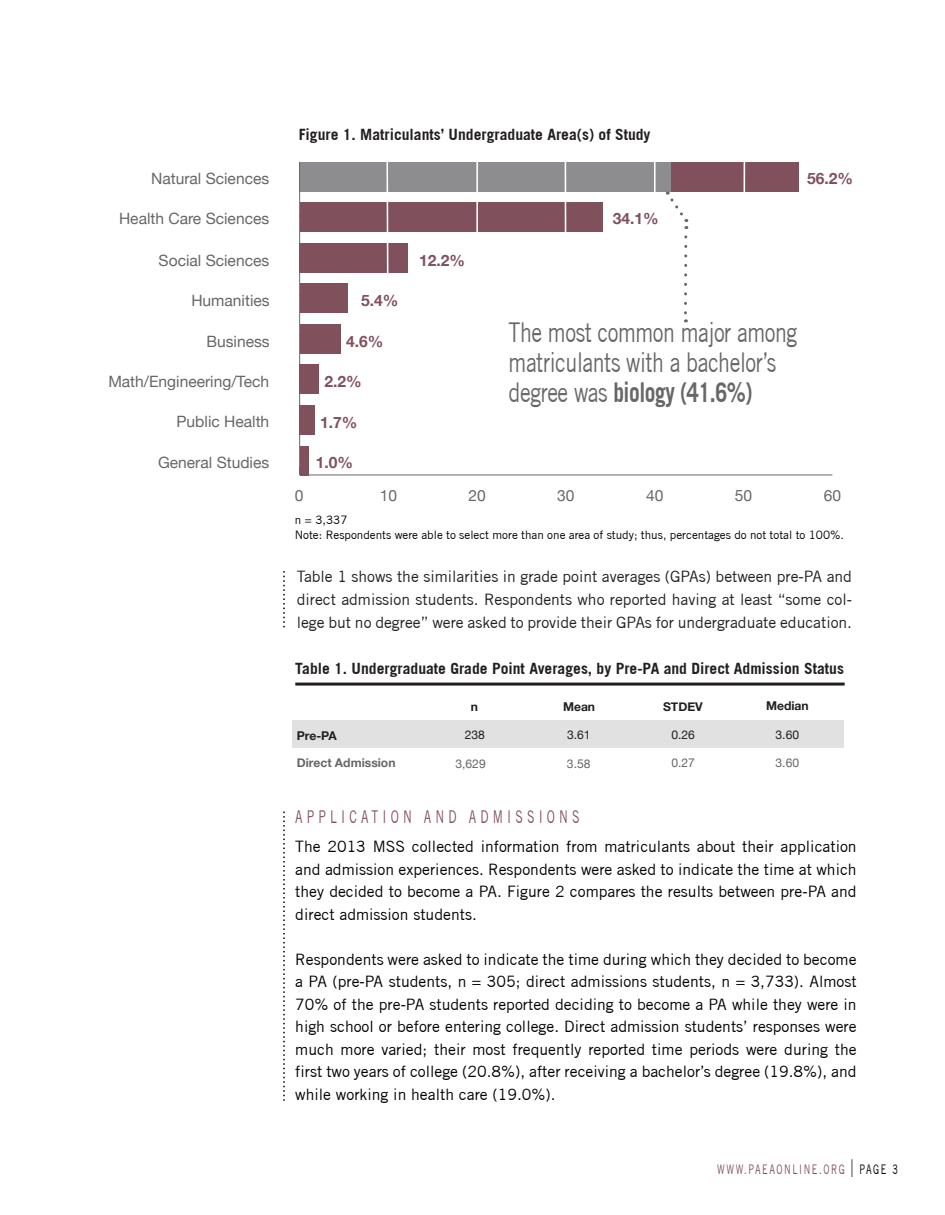
<style>
.page{position:relative;width:945px;height:1215px;background:#fff}
.page>*{position:absolute;margin:0;border:0;box-sizing:border-box;transform-origin:0 0}
.t1{font:27.3px/30px "Trade Gothic";letter-spacing:-.02em;color:#67676a;scale:.78 1}
.t2{font:17.7px "Trade Gothic";letter-spacing:.34em;color:#80505d;scale:.69 1}
.t3{font:15.75px/22.5px "Trade Gothic";color:#000;text-align:justify}
.t4{font:15.75px/22.5px "Trade Gothic";color:#231f20;text-align:justify}
.t5{font:15.6px "Helvetica Neue";color:#67676a}
.t6{font:700 15.6px "Trade Gothic";color:#231f20}
.t7{font:700 15.6px "Helvetica Neue";color:#80505d}
.t8{font:13.2px "Trade Gothic";letter-spacing:.17em;color:#80505d;scale:.69 1}
.t9{font:700 12.15px "Helvetica Neue";color:#231f20}
.t10{font:12.15px "Helvetica Neue";color:#67676a}
.t11{font:700 12.15px "Helvetica Neue";color:#67676a}
.t12{font:12.15px "Helvetica Neue";color:#231f20}
.t13{font:11.7px/15px "Trade Gothic";color:#000}
.s1{font-weight:700}
.s2{font-size:24.75px;color:#000}
.s3{color:#000}
</style>
<div class="page">
<div style="left:293px;top:720px;width:551px;height:28px;background:#e1e1e1"></div>
<hr style="left:300px;top:475px;width:532px;height:1px;background:#67676a">
<hr style="left:299px;top:162px;width:1px;height:313px;background:#67676a">
<div style="left:671px;top:162px;width:128px;height:29px;background:#80505d"></div>
<div style="left:300px;top:203px;width:302px;height:29px;background:#80505d"></div>
<div style="left:300px;top:243px;width:108px;height:29px;background:#80505d"></div>
<div style="left:300px;top:162px;width:371px;height:29px;background:#8d8d8f"></div>
<div style="left:300px;top:284px;width:48px;height:29px;background:#80505d"></div>
<div style="left:300px;top:324px;width:41px;height:30px;background:#80505d"></div>
<div style="left:300px;top:365px;width:19px;height:29px;background:#80505d"></div>
<div style="left:300px;top:405px;width:15px;height:30px;background:#80505d"></div>
<div style="left:300px;top:446px;width:9px;height:29px;background:#80505d"></div>
<svg style="left:386px;top:162px;width:360px;height:161px"></svg>
<svg style="left:684px;top:237px;width:3px;height:85px"></svg>
<svg style="left:667px;top:192px;width:21px;height:37px"></svg>
<hr style="left:295px;top:683px;width:550px;height:3px;background:#231f20">
<svg style="left:283px;top:571px;width:2px;height:56px"></svg>
<svg style="left:283px;top:812px;width:2px;height:289px"></svg>
<p class="t6" style="left:299px;top:125px;width:353px">Figure 1. Matriculants’ Undergraduate Area(s) of Study</p>
<p class="t5" style="left:151px;top:167px;width:120px">Natural Sciences</p>
<p class="t5" style="left:119px;top:207px;width:152px">Health Care Sciences</p>
<p class="t5" style="left:159px;top:249px;width:112px">Social Sciences</p>
<p class="t5" style="left:191px;top:289px;width:80px">Humanities</p>
<p class="t5" style="left:206px;top:330px;width:65px">Business</p>
<p class="t5" style="left:108px;top:370px;width:162px">Math/Engineering/Tech</p>
<p class="t5" style="left:177px;top:410px;width:94px">Public Health</p>
<p class="t5" style="left:158px;top:451px;width:113px">General Studies</p>
<p class="t7" style="left:316px;top:450px;width:39px">1.0%</p>
<p class="t7" style="left:361px;top:288px;width:39px">5.4%</p>
<p class="t7" style="left:346px;top:329px;width:39px">4.6%</p>
<p class="t7" style="left:324px;top:369px;width:39px">2.2%</p>
<p class="t7" style="left:320px;top:410px;width:39px">1.7%</p>
<p class="t7" style="left:419px;top:248px;width:47px">12.2%</p>
<p class="t7" style="left:613px;top:206px;width:47px">34.1%</p>
<p class="t7" style="left:807px;top:166px;width:47px">56.2%</p>
<h1 class="t1" style="left:509px;top:317px;width:372px">The most common major among matriculants with a bachelor’s degree was <span class="s1">biology (41.6%)</span></h1>
<p class="t5" style="left:295px;top:484px;width:10px">0</p>
<p class="t5" style="left:380px;top:484px;width:19px">10</p>
<p class="t5" style="left:469px;top:484px;width:19px">20</p>
<p class="t5" style="left:557px;top:484px;width:19px">30</p>
<p class="t5" style="left:646px;top:484px;width:19px">40</p>
<p class="t5" style="left:735px;top:484px;width:19px">50</p>
<p class="t5" style="left:824px;top:484px;width:19px">60</p>
<p class="t13" style="left:295px;top:512px;width:551px">n = 3,337<br>Note: Respondents were able to select more than one area of study; thus, percentages do not total to 100%.</p>
<p class="t4" style="left:297px;top:565px;width:557px">Table 1 shows the similarities in grade point averages (GPAs) between pre-PA and direct admission students. Respondents who reported having at least “some col&shy;lege but no degree” were asked to provide their GPAs for undergraduate education.</p>
<p class="t6" style="left:295px;top:659px;width:550px">Table 1. Undergraduate Grade Point Averages, by Pre-PA and Direct Admission Status</p>
<p class="t9" style="left:297px;top:726px;width:41px">Pre-PA</p>
<p class="t11" style="left:297px;top:753px;width:100px">Direct Admission</p>
<p class="t9" style="left:471px;top:697px;width:9px">n</p>
<p class="t12" style="left:465px;top:726px;width:22px">238</p>
<p class="t10" style="left:455px;top:755px;width:32px">3,629</p>
<p class="t9" style="left:563px;top:697px;width:34px">Mean</p>
<p class="t12" style="left:567px;top:726px;width:25px">3.61</p>
<p class="t10" style="left:567px;top:755px;width:25px">3.58</p>
<p class="t2" style="left:295px;top:806px;width:414px">APPLICATION AND ADMISSIONS</p>
<p class="t9" style="left:663px;top:697px;width:41px">STDEV</p>
<p class="t12" style="left:671px;top:726px;width:25px">0.26</p>
<p class="t10" style="left:671px;top:754px;width:25px">0.27</p>
<p class="t9" style="left:766px;top:697px;width:44px">Median</p>
<p class="t12" style="left:776px;top:726px;width:25px">3.60</p>
<p class="t10" style="left:776px;top:754px;width:25px">3.60</p>
<p class="t3" style="left:295px;top:835px;width:563px">The 2013 MSS collected information from matriculants about their application and admission experiences. Respondents were asked to indicate the time at which they decided to become a PA. Figure 2 compares the results between pre-PA and direct admission students.</p>
<p class="t3" style="left:295px;top:948px;width:563px">Respondents were asked to indicate the time during which they decided to become a PA (pre-PA students, n = 305; direct admissions students, n = 3,733). Almost 70% of the pre-PA students reported deciding to become a PA while they were in high school or before entering college. Direct admission students’ responses were much more varied; their most frequently reported time periods were during the first two years of college (20.8%), after receiving a bachelor’s degree (19.8%), and while working in health care (19.0%).</p>
<p class="t8" style="left:717px;top:1162px;width:263px">WWW.PAEAONLINE.ORG <span class="s2">l</span> <span class="s3">PAGE 3</span></p>
</div>
